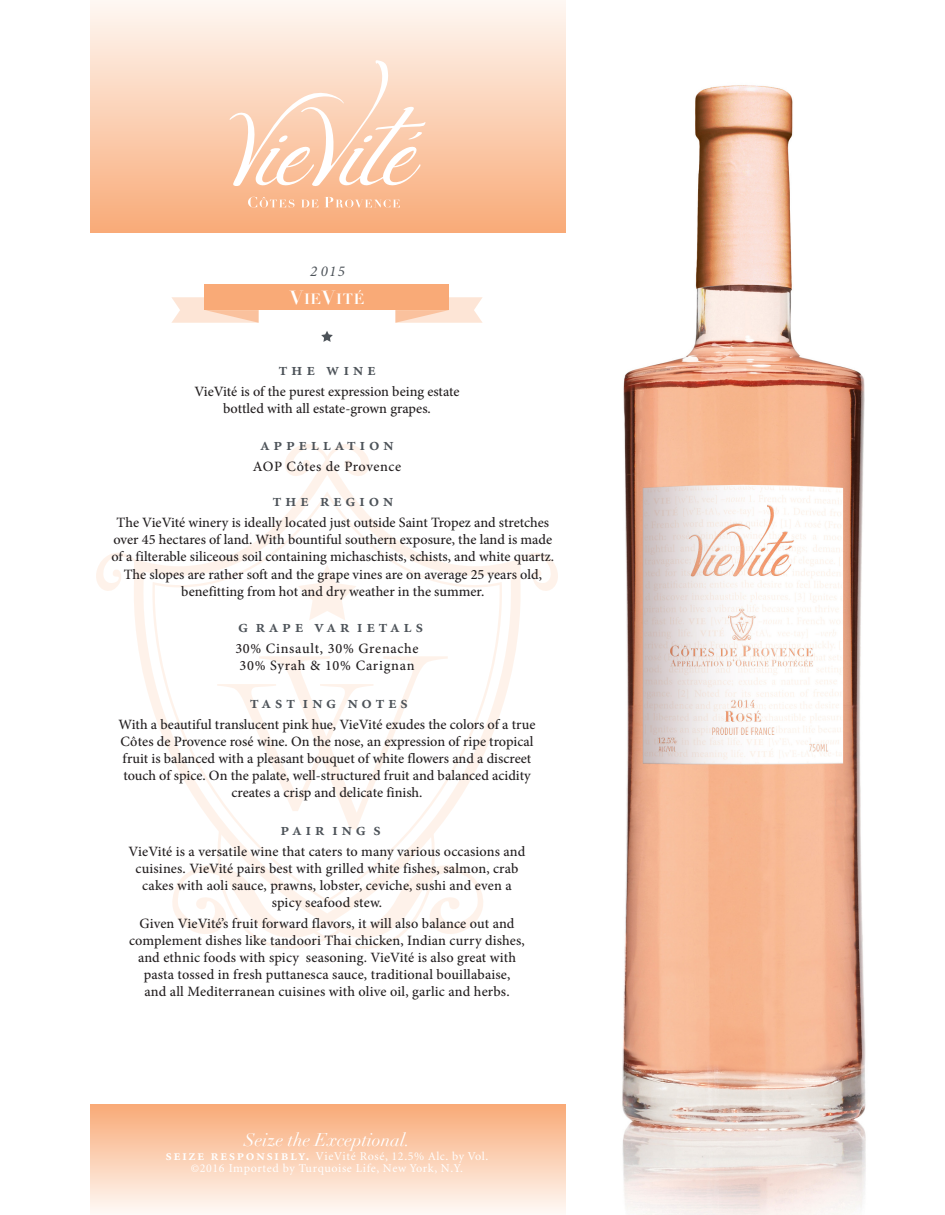
<style>
.page{position:relative;width:945px;height:1215px;background:#fff}
.page>*{position:absolute;margin:0;border:0;box-sizing:border-box;transform-origin:0 0}
.t1{font:18px "Minion Semibold SC";letter-spacing:.2em;color:#4d5359}
.t2{font:italic 18px "Didot";color:#fff}
.t3{font:italic 15px "Minion Pro";color:#4d5359}
.t4{font:700 14.55px "Didot";color:#fff}
.t5{font:500 14.25px/17.1px "Minion Pro";letter-spacing:.005em;color:#231f20;text-align:center}
.t6{font:500 14.25px/17.1px "Minion Pro";letter-spacing:.05em;color:#231f20}
.t7{font:500 14.25px "Minion Pro";letter-spacing:.035em;color:#231f20}
.t8{font:12px/12.8px "Minion";letter-spacing:.05em;color:#fff;text-align:center}
.s1{font-size:18.6px}
.s2{font-family:"Minion Semibold SC";font-size:15px}
</style>
<div class="page">
<div style="left:90px;top:1105px;width:476px;height:110px;background:linear-gradient(to bottom,#f9aa78,#fef9f6)"></div>
<div style="left:204px;top:285px;width:245px;height:25px;background:#f9aa77"></div>
<svg style="left:171px;top:297px;width:88px;height:26px"></svg>
<svg style="left:395px;top:297px;width:88px;height:26px"></svg>
<img style="left:622px;top:85px;width:244px;height:1130px">
<svg style="left:533px;top:553px;width:25px;height:38px"></svg>
<svg style="left:134px;top:477px;width:399px;height:220px"></svg>
<svg style="left:96px;top:552px;width:41px;height:40px"></svg>
<svg style="left:285px;top:444px;width:84px;height:33px"></svg>
<svg style="left:172px;top:903px;width:311px;height:46px"></svg>
<svg style="left:149px;top:492px;width:356px;height:411px"></svg>
<svg style="left:321px;top:331px;width:12px;height:11px"></svg>
<div style="left:90px;top:0;width:476px;height:233px;background:linear-gradient(to bottom,#fef8f3,#f9aa78)"></div>
<svg style="left:229px;top:60px;width:197px;height:127px"></svg>
<svg style="left:248px;top:197px;width:152px;height:11px"></svg>
<p class="t3" style="left:310px;top:261px;width:36px">2 015</p>
<p class="t4" style="left:290px;top:290px;width:76px"><span class="s1">V</span>IE<span class="s1">V</span>ITÉ</p>
<p class="t1" style="left:278px;top:360px;width:99px">the wine</p>
<p class="t5" style="left:194px;top:383px;width:267px">VieVité is of the purest expression being estate</p>
<p class="t5" style="left:223px;top:400px;width:209px">bottled with all estate-grown grapes.</p>
<p class="t1" style="left:260px;top:435px;width:135px">appellation</p>
<p class="t7" style="left:253px;top:457px;width:150px">AOP Côtes de Provence</p>
<p class="t1" style="left:272px;top:491px;width:123px">the region</p>
<p class="t5" style="left:111px;top:514px;width:444px">The VieVité winery is ideally located just outside Saint Tropez and stretches over 45 hectares of land. With bountiful southern exposure, the land is made of a filterable siliceous soil containing michaschists, schists, and white quartz.<br>The slopes are rather soft and the grape vines are on average 25 years old, benefitting from hot and dry weather in the summer.</p>
<p class="t1" style="left:238px;top:617px;width:187px">g rape var ietals</p>
<p class="t6" style="left:235px;top:640px;width:185px">30% Cinsault, 30% Grenache<br>30% Syrah &amp; 10% Carignan</p>
<p class="t1" style="left:250px;top:693px;width:160px">tast ing notes</p>
<p class="t5" style="left:119px;top:716px;width:419px">With a beautiful translucent pink hue, VieVité exudes the colors of a true Côtes de Provence rosé wine. On the nose, an expression of ripe tropical fruit is balanced with a pleasant bouquet of white flowers and a discreet touch of spice. On the palate, well-structured fruit and balanced acidity creates a crisp and delicate finish.</p>
<p class="t1" style="left:280px;top:820px;width:102px">pair ing s</p>
<p class="t5" style="left:129px;top:843px;width:398px">VieVité is a versatile wine that caters to many various occasions and cuisines. VieVité pairs best with grilled white fishes, salmon, crab cakes with aoli sauce, prawns, lobster, ceviche, sushi and even a spicy seafood stew.</p>
<p class="t5" style="left:129px;top:915px;width:397px">Given VieVité’s fruit forward flavors, it will also balance out and complement dishes like tandoori Thai chicken, Indian curry dishes, and ethnic foods with spicy seasoning. VieVité is also great with pasta tossed in fresh puttanesca sauce, traditional bouillabaise,<br>and all Mediterranean cuisines with olive oil, garlic and herbs.</p>
<p class="t2" style="left:244px;top:1128px;width:167px">Seize the Exceptional.</p>
<p class="t8" style="left:166px;top:1150px;width:324px"><span class="s2">seize responsibly.</span> VieVité Rosé, 12.5% Alc. by Vol. ©2016 Imported by Turquoise Life, New York, N.Y.</p>
</div>
